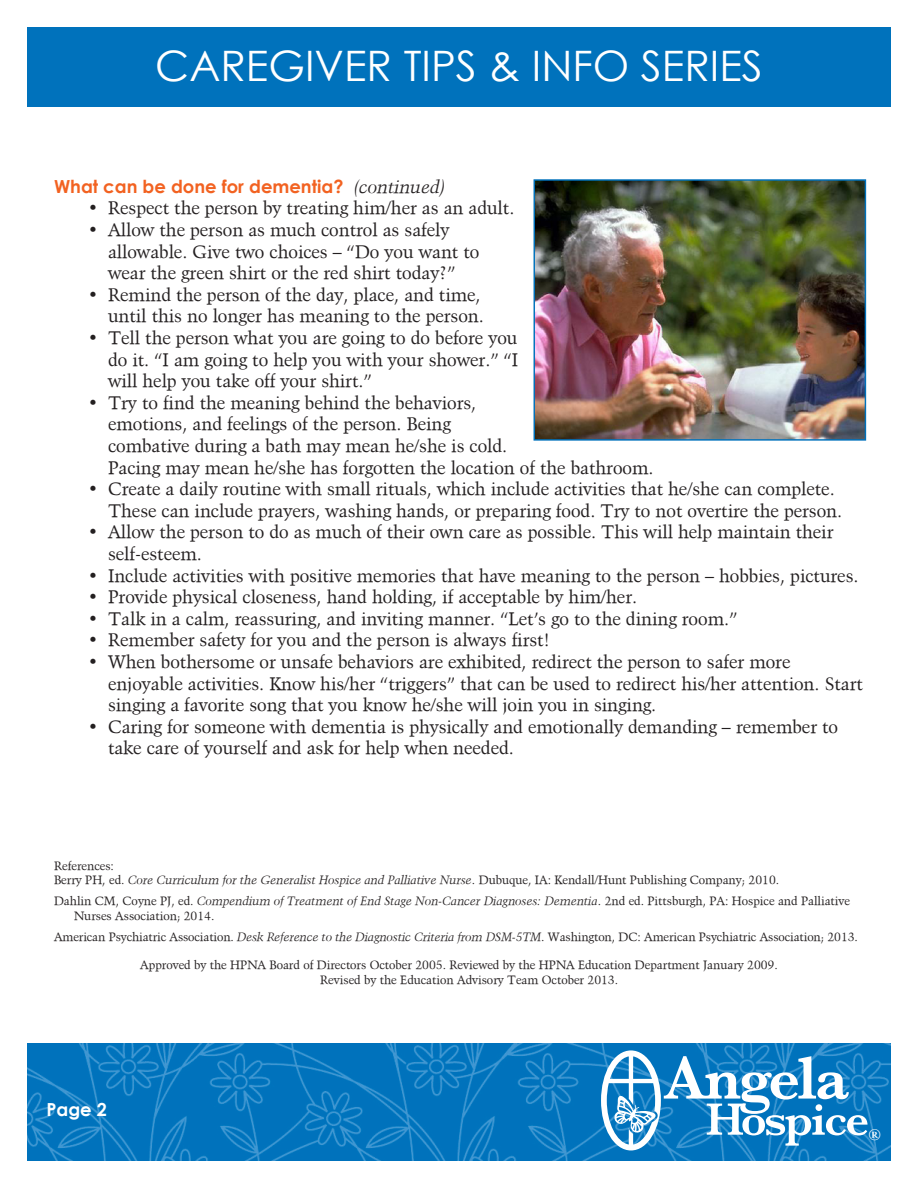
<style>
.page{position:relative;width:918px;height:1188px;background:#fff}
.page>*{position:absolute;margin:0;border:0;box-sizing:border-box;transform-origin:0 0}
.t1{font:42px "Century Gothic";color:#fff}
.t2{font:18px/21.6px "Crystal";color:#231f20}
.t3{font:700 18px "Century Gothic";color:#f26221}
.t4{font:700 18px "Century Gothic";color:#fff}
.t5{font:600 15.75px "Baskerville Nova";color:#fff}
.t6{font:12px/14.4px "Crystal";color:#231f20}
.s1{font-family:"Crystal";font-weight:400;font-style:italic;color:#231f20}
.s2{font-style:italic}
</style>
<div class="page">
<div style="left:27px;top:27px;width:864px;height:79px;background:#0072bc"></div>
<img style="left:27px;top:1043px;width:864px;height:118px">
<svg style="left:601px;top:1050px;width:267px;height:100px"></svg>
<img style="left:536px;top:181px;width:328px;height:258px">
<div style="left:534px;top:179px;width:332px;height:262px;border:1px solid #0072bc"></div>
<p class="t1" style="left:155px;top:37px;width:609px">CAREGIVER TIPS &amp; INFO SERIES</p>
<p class="t3" style="left:54px;top:173px;width:394px">What can be done for dementia? <span class="s1">(continued)</span></p>
<p class="t2" style="left:88px;top:197px;width:428px">• Respect the person by treating him/her as an adult.</p>
<p class="t2" style="left:108px;top:219px;width:373px;text-indent:-20px">• Allow the person as much control as safely allowable. Give two choices – “Do you want to wear the green shirt or the red shirt today?”</p>
<p class="t2" style="left:88px;top:283px;width:398px;text-align:right">• Remind the person of the day, place, and time, until this no longer has meaning to the person.</p>
<p class="t2" style="left:108px;top:327px;width:412px;text-align:justify;text-indent:-20px">• Tell the person what you are going to do before you do it. “I am going to help you with your shower.” “I will help you take off your shirt.”</p>
<p class="t2" style="left:108px;top:391px;width:547px;text-indent:-20px">• Try to find the meaning behind the behaviors,<br>emotions, and feelings of the person. Being<br>combative during a bath may mean he/she is cold.<br>Pacing may mean he/she has forgotten the location of the bathroom.</p>
<p class="t2" style="left:108px;top:478px;width:736px;text-indent:-20px">• Create a daily routine with small rituals, which include activities that he/she can complete.<br>These can include prayers, washing hands, or preparing food. Try to not overtire the person.</p>
<p class="t2" style="left:108px;top:521px;width:727px;text-indent:-20px">• Allow the person to do as much of their own care as possible. This will help maintain their self-esteem.</p>
<p class="t2" style="left:88px;top:564px;width:772px">• Include activities with positive memories that have meaning to the person – hobbies, pictures.</p>
<p class="t2" style="left:88px;top:586px;width:551px">• Provide physical closeness, hand holding, if acceptable by him/her.</p>
<p class="t2" style="left:88px;top:607px;width:651px">• Talk in a calm, reassuring, and inviting manner. “Let’s go to the dining room.”</p>
<p class="t2" style="left:88px;top:629px;width:463px">• Remember safety for you and the person is always first!</p>
<p class="t2" style="left:108px;top:651px;width:756px;text-indent:-20px">• When bothersome or unsafe behaviors are exhibited, redirect the person to safer more enjoyable activities. Know his/her “triggers” that can be used to redirect his/her attention. Start singing a favorite song that you know he/she will join you in singing.</p>
<p class="t2" style="left:108px;top:715px;width:732px;text-indent:-20px">• Caring for someone with dementia is physically and emotionally demanding – remember to take care of yourself and ask for help when needed.</p>
<p class="t6" style="left:54px;top:858px;width:62px">References:</p>
<p class="t6" style="left:54px;top:872px;width:727px">Berry PH, ed. <span class="s2">Core Curriculum for the Generalist Hospice and Palliative Nurse</span>. Dubuque, IA: Kendall/Hunt Publishing Company; 2010.</p>
<p class="t6" style="left:74px;top:894px;width:777px;text-indent:-20px">Dahlin CM, Coyne PJ, ed. <span class="s2">Compendium of Treatment of End Stage Non-Cancer Diagnoses: Dementia</span>. 2nd ed. Pittsburgh, PA: Hospice and Palliative<br>Nurses Association; 2014.</p>
<p class="t6" style="left:54px;top:929px;width:805px">American Psychiatric Association. <span class="s2">Desk Reference to the Diagnostic Criteria from DSM-5TM</span>. Washington, DC: American Psychiatric Association; 2013.</p>
<p class="t6" style="left:320px;top:958px;width:459px;text-indent:-180px">Approved by the HPNA Board of Directors October 2005. Reviewed by the HPNA Education Department January 2009.<br>Revised by the Education Advisory Team October 2013.</p>
<p class="t4" style="left:46px;top:1095px;width:62px">Page 2</p>
<p class="t5" style="left:869px;top:1123px;width:13px">®</p>
</div>
